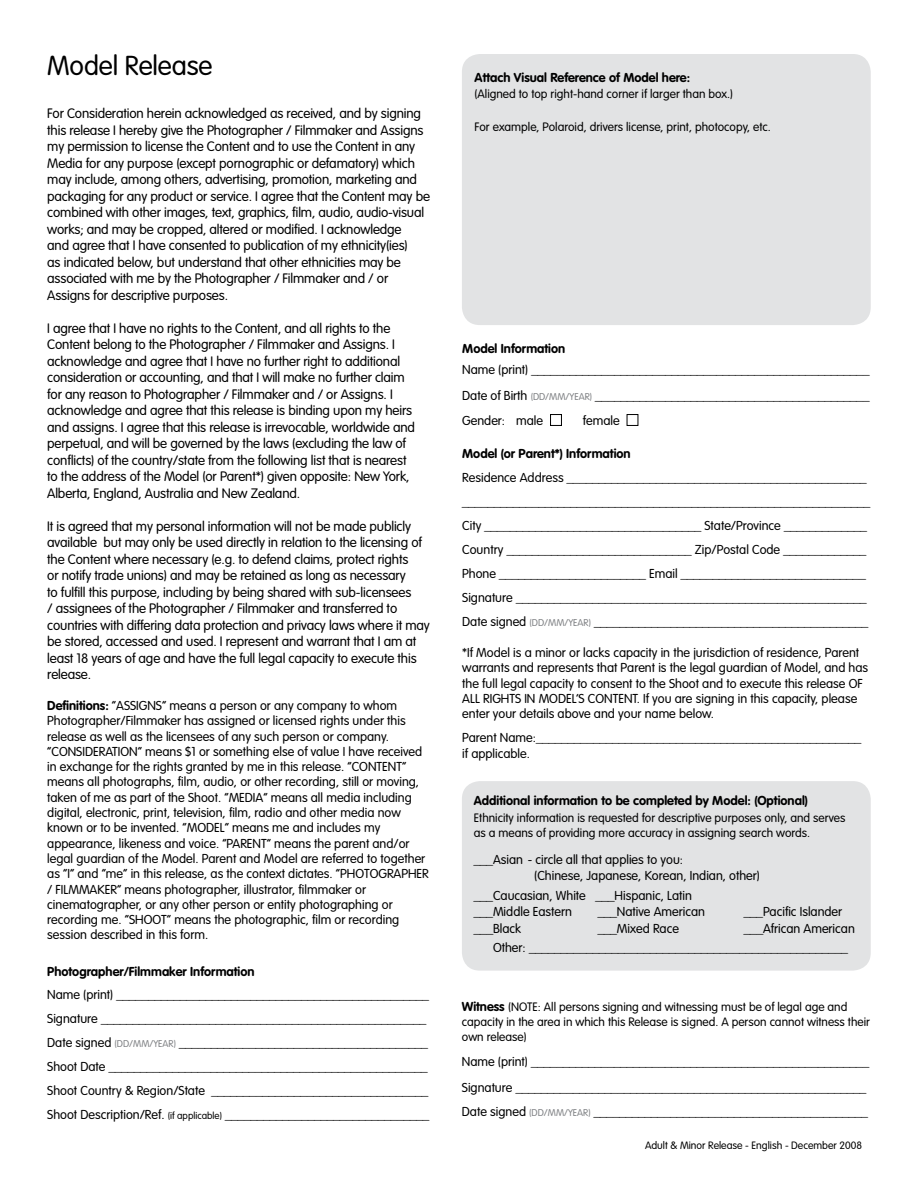
<style>
.page{position:relative;width:918px;height:1188px;background:#fff}
.page>*{position:absolute;margin:0;border:0;box-sizing:border-box;transform-origin:0 0}
.t1{font:300 27px "VAG Rounded Std";letter-spacing:-.005em;color:#000}
.t2{font:300 13.5px/16.5px "VAG Rounded Std";letter-spacing:-.01em;color:#000}
.t3{font:300 12.75px/15.3px "VAG Rounded Std";color:#000}
.t4{font:700 12.75px "VAG Rounded Std";color:#000}
.t5{font:300 12px/15px "VAG Rounded Std";color:#000}
.t6{font:300 10.5px "VAG Rounded Std";color:#000}
.s1{font-weight:700}
.s2{font-size:9.75px;color:#808285}
.s3{font-size:9.75px}
.s4{font-weight:700;font-size:12.75px}
</style>
<div class="page">
<div style="left:462px;top:54px;width:409px;height:271px;background:#e2e3e4;border-radius:18px"></div>
<div style="left:462px;top:781px;width:409px;height:190px;background:#e2e3e4;border-radius:18px"></div>
<div style="left:550px;top:414px;width:12px;height:12px;border:1px solid #000"></div>
<div style="left:627px;top:414px;width:11px;height:12px;border:1px solid #000"></div>
<h1 class="t1" style="left:47px;top:50px;width:167px">Model Release</h1>
<p class="t2" style="left:47px;top:106px;width:384px">For Consideration herein acknowledged as received, and by signing this release I hereby give the Photographer / Filmmaker and Assigns my permission to license the Content and to use the Content in any Media for any purpose (except pornographic or defamatory) which may include, among others, advertising, promotion, marketing and packaging for any product or service. I agree that the Content may be combined with other images, text, graphics, film, audio, audio-visual works; and may be cropped, altered or modified. I acknowledge<br>and agree that I have consented to publication of my ethnicity(ies)<br>as indicated below, but understand that other ethnicities may be associated with me by the Photographer / Filmmaker and / or Assigns for descriptive purposes.</p>
<p class="t2" style="left:47px;top:320px;width:369px">I agree that I have no rights to the Content, and all rights to the Content belong to the Photographer / Filmmaker and Assigns. I acknowledge and agree that I have no further right to additional consideration or accounting, and that I will make no further claim for any reason to Photographer / Filmmaker and / or Assigns. I acknowledge and agree that this release is binding upon my heirs and assigns. I agree that this release is irrevocable, worldwide and perpetual, and will be governed by the laws (excluding the law of conflicts) of the country/state from the following list that is nearest to the address of the Model (or Parent*) given opposite: New York, Alberta, England, Australia and New Zealand.</p>
<p class="t2" style="left:47px;top:518px;width:384px">It is agreed that my personal information will not be made publicly available but may only be used directly in relation to the licensing of the Content where necessary (e.g. to defend claims, protect rights<br>or notify trade unions) and may be retained as long as necessary<br>to fulfill this purpose, including by being shared with sub-licensees<br>/ assignees of the Photographer / Filmmaker and transferred to countries with differing data protection and privacy laws where it may be stored, accessed and used. I represent and warrant that I am at least 18 years of age and have the full legal capacity to execute this release.</p>
<p class="t3" style="left:47px;top:698px;width:383px"><span class="s1">Definitions:</span> “ASSIGNS” means a person or any company to whom Photographer/Filmmaker has assigned or licensed rights under this release as well as the licensees of any such person or company. “CONSIDERATION” means $1 or something else of value I have received in exchange for the rights granted by me in this release. “CONTENT” means all photographs, film, audio, or other recording, still or moving, taken of me as part of the Shoot. “MEDIA” means all media including digital, electronic, print, television, film, radio and other media now known or to be invented. “MODEL” means me and includes my appearance, likeness and voice. “PARENT” means the parent and/or legal guardian of the Model. Parent and Model are referred to together as “I” and “me” in this release, as the context dictates. “PHOTOGRAPHER / FILMMAKER” means photographer, illustrator, filmmaker or cinematographer, or any other person or entity photographing or recording me. “SHOOT” means the photographic, film or recording session described in this form.</p>
<p class="t4" style="left:47px;top:964px;width:209px">Photographer/Filmmaker Information</p>
<p class="t3" style="left:47px;top:983px;width:383px;line-height:24px">Name (print) _________________________________________________ Signature ___________________________________________________ Date signed <span class="s2">(DD/MM/YEAR)</span> _______________________________________ Shoot Date __________________________________________________ Shoot Country &amp; Region/State __________________________________ Shoot Description/Ref. <span class="s3">(if applicable)</span> ________________________________</p>
<p class="t4" style="left:475px;top:70px;width:217px">Attach Visual Reference of Model here:</p>
<p class="t5" style="left:475px;top:87px;width:260px">(Aligned to top right-hand corner if larger than box.)</p>
<p class="t5" style="left:475px;top:120px;width:298px">For example, Polaroid, drivers license, print, photocopy, etc.</p>
<p class="t4" style="left:462px;top:341px;width:105px">Model Information</p>
<p class="t3" style="left:462px;top:358px;width:409px;line-height:25.5px;text-align:justify">Name (print) _____________________________________________________ Date of Birth <span class="s2">(DD/MM/YEAR)</span> ___________________________________________ Gender: male</p>
<p class="t3" style="left:583px;top:414px;width:38px">female</p>
<p class="t4" style="left:462px;top:446px;width:170px">Model (or Parent*) Information</p>
<p class="t3" style="left:462px;top:466px;width:409px;line-height:24px">Residence Address _______________________________________________ ________________________________________________________________ City __________________________________ State/Province _____________ Country _____________________________ Zip/Postal Code _____________ Phone _______________________ Email _____________________________ Signature _______________________________________________________ Date signed <span class="s2">(DD/MM/YEAR)</span> ___________________________________________</p>
<p class="t3" style="left:462px;top:645px;width:407px">*If Model is a minor or lacks capacity in the jurisdiction of residence, Parent warrants and represents that Parent is the legal guardian of Model, and has the full legal capacity to consent to the Shoot and to execute this release OF ALL RIGHTS IN MODEL’S CONTENT. If you are signing in this capacity, please enter your details above and your name below.</p>
<p class="t3" style="left:462px;top:731px;width:400px">Parent Name:___________________________________________________ if applicable.</p>
<p class="t4" style="left:474px;top:793px;width:336px">Additional information to be completed by Model: (Optional)</p>
<p class="t5" style="left:474px;top:810px;width:373px">Ethnicity information is requested for descriptive purposes only, and serves as a means of providing more accuracy in assigning search words.</p>
<p class="t3" style="left:534px;top:851px;width:227px;line-height:16.5px;text-indent:-60px">___Asian - circle all that applies to you:<br>(Chinese, Japanese, Korean, Indian, other)</p>
<p class="t3" style="left:474px;top:887px;width:219px;line-height:16.5px">___Caucasian, White ___Hispanic, Latin ___Middle Eastern</p>
<p class="t3" style="left:598px;top:905px;width:109px">___Native American</p>
<p class="t3" style="left:744px;top:905px;width:100px">___Pacific Islander</p>
<p class="t3" style="left:474px;top:921px;width:49px">___Black</p>
<p class="t3" style="left:598px;top:921px;width:83px">___Mixed Race</p>
<p class="t3" style="left:493px;top:919px;width:363px;line-height:19.5px;text-indent:251px">___African American<br>Other: __________________________________________________</p>
<p class="t5" style="left:462px;top:999px;width:410px"><span class="s4">Witness</span> (NOTE: All persons signing and witnessing must be of legal age and capacity in the area in which this Release is signed. A person cannot witness their own release)</p>
<p class="t3" style="left:462px;top:1049px;width:409px;line-height:25.5px">Name (print) _____________________________________________________<br>Signature _______________________________________________________</p>
<p class="t3" style="left:462px;top:1104px;width:408px">Date signed <span class="s2">(DD/MM/YEAR)</span> ___________________________________________</p>
<p class="t6" style="left:645px;top:1139px;width:218px">Adult &amp; Minor Release - English - December 2008</p>
</div>
